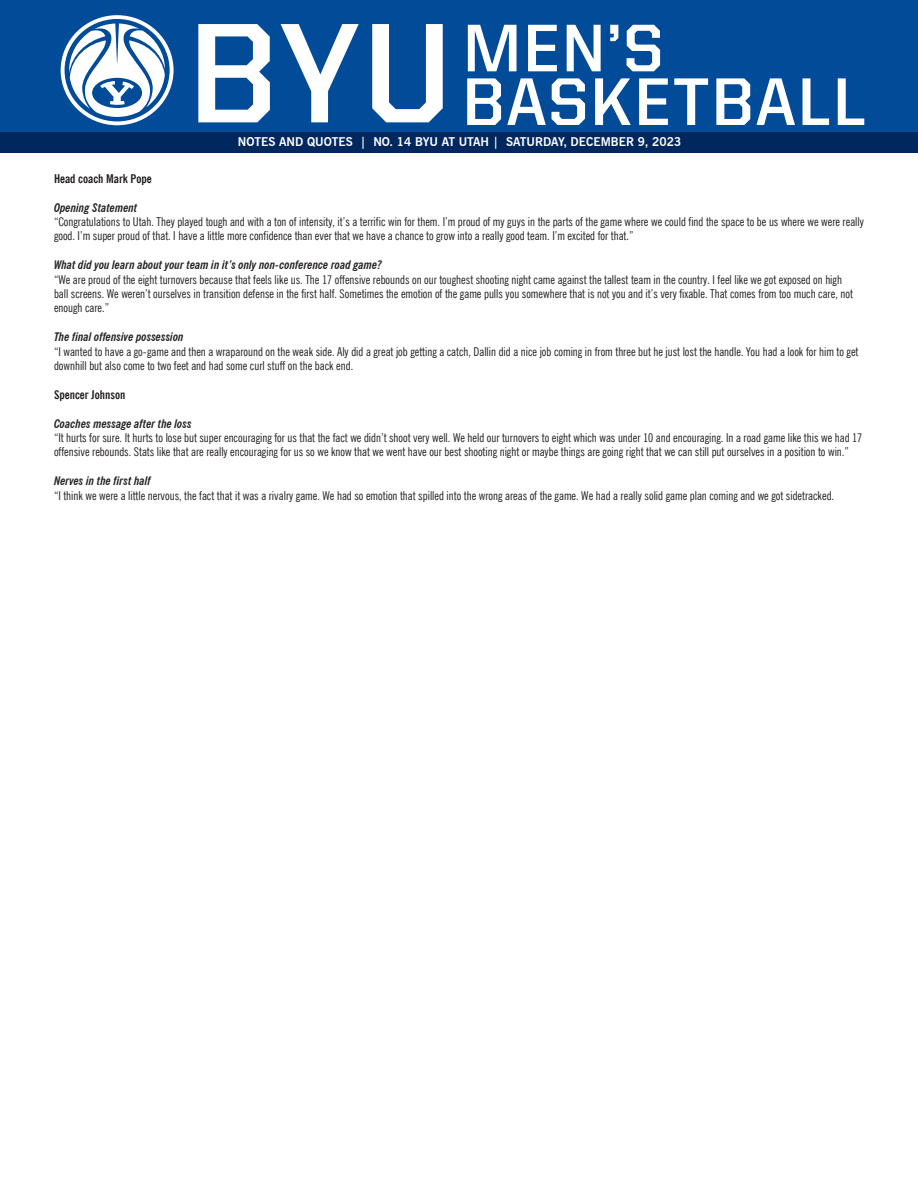
<style>
.page{position:relative;width:918px;height:1188px;background:#fff}
.page>*{position:absolute;margin:0;border:0;box-sizing:border-box;transform-origin:0 0}
.t1{font:700 142.5px "United Sans Reg";color:#fff}
.t2{font:700 67.5px "United Sans Reg";letter-spacing:.025em;color:#fff}
.t3{font:condensed 12px/14.4px "News Gothic BT";color:#231f20}
.t4{font:italic 700 condensed 12px "News Gothic BT";color:#231f20}
.t5{font:700 12px "News Gothic BT";color:#fff}
.t6{font:700 condensed 12px "News Gothic BT";color:#231f20}
</style>
<div class="page">
<div style="left:0;top:0;width:918px;height:138px;background:#024b99"></div>
<div style="left:0;top:132px;width:918px;height:21px;background:#00285f"></div>
<svg style="left:61px;top:15px;width:113px;height:110px"></svg>
<p class="t1" style="left:188px;top:-5px;width:267px">BYU</p>
<p class="t5" style="left:238px;top:135px;width:445px">NOTES AND QUOTES | NO. 14 BYU AT UTAH | SATURDAY, DECEMBER 9, 2023</p>
<p class="t2" style="left:463px;top:11px;width:202px">MEN’S</p>
<p class="t2" style="left:462px;top:65px;width:406px">BASKETBALL</p>
<p class="t6" style="left:54px;top:171px;width:99px">Head coach Mark Pope</p>
<p class="t4" style="left:54px;top:200px;width:85px">Opening Statement</p>
<p class="t3" style="left:54px;top:214px;width:811px">“Congratulations to Utah. They played tough and with a ton of intensity, it’s a terrific win for them. I’m proud of my guys in the parts of the game where we could find the space to be us where we were really good. I’m super proud of that. I have a little more confidence than ever that we have a chance to grow into a really good team. I’m excited for that.”</p>
<p class="t4" style="left:54px;top:258px;width:329px">What did you learn about your team in it’s only non-conference road game?</p>
<p class="t3" style="left:54px;top:272px;width:800px">“We are proud of the eight turnovers because that feels like us. The 17 offensive rebounds on our toughest shooting night came against the tallest team in the country. I feel like we got exposed on high ball screens. We weren’t ourselves in transition defense in the first half. Sometimes the emotion of the game pulls you somewhere that is not you and it’s very fixable. That comes from too much care, not enough care.”</p>
<p class="t4" style="left:54px;top:330px;width:131px">The final offensive possession</p>
<p class="t3" style="left:54px;top:344px;width:806px">“I wanted to have a go-game and then a wraparound on the weak side. Aly did a great job getting a catch, Dallin did a nice job coming in from three but he just lost the handle. You had a look for him to get downhill but also come to two feet and had some curl stuff on the back end.</p>
<p class="t6" style="left:54px;top:387px;width:73px">Spencer Johnson</p>
<p class="t4" style="left:54px;top:416px;width:139px">Coaches message after the loss</p>
<p class="t3" style="left:54px;top:430px;width:810px">“It hurts for sure. It hurts to lose but super encouraging for us that the fact we didn’t shoot very well. We held our turnovers to eight which was under 10 and encouraging. In a road game like this we had 17 offensive rebounds. Stats like that are really encouraging for us so we know that we went have our best shooting night or maybe things are going right that we can still put ourselves in a position to win.”</p>
<p class="t4" style="left:54px;top:474px;width:98px">Nerves in the first half</p>
<p class="t3" style="left:54px;top:488px;width:782px">“I think we were a little nervous, the fact that it was a rivalry game. We had so emotion that spilled into the wrong areas of the game. We had a really solid game plan coming and we got sidetracked.</p>
</div>
